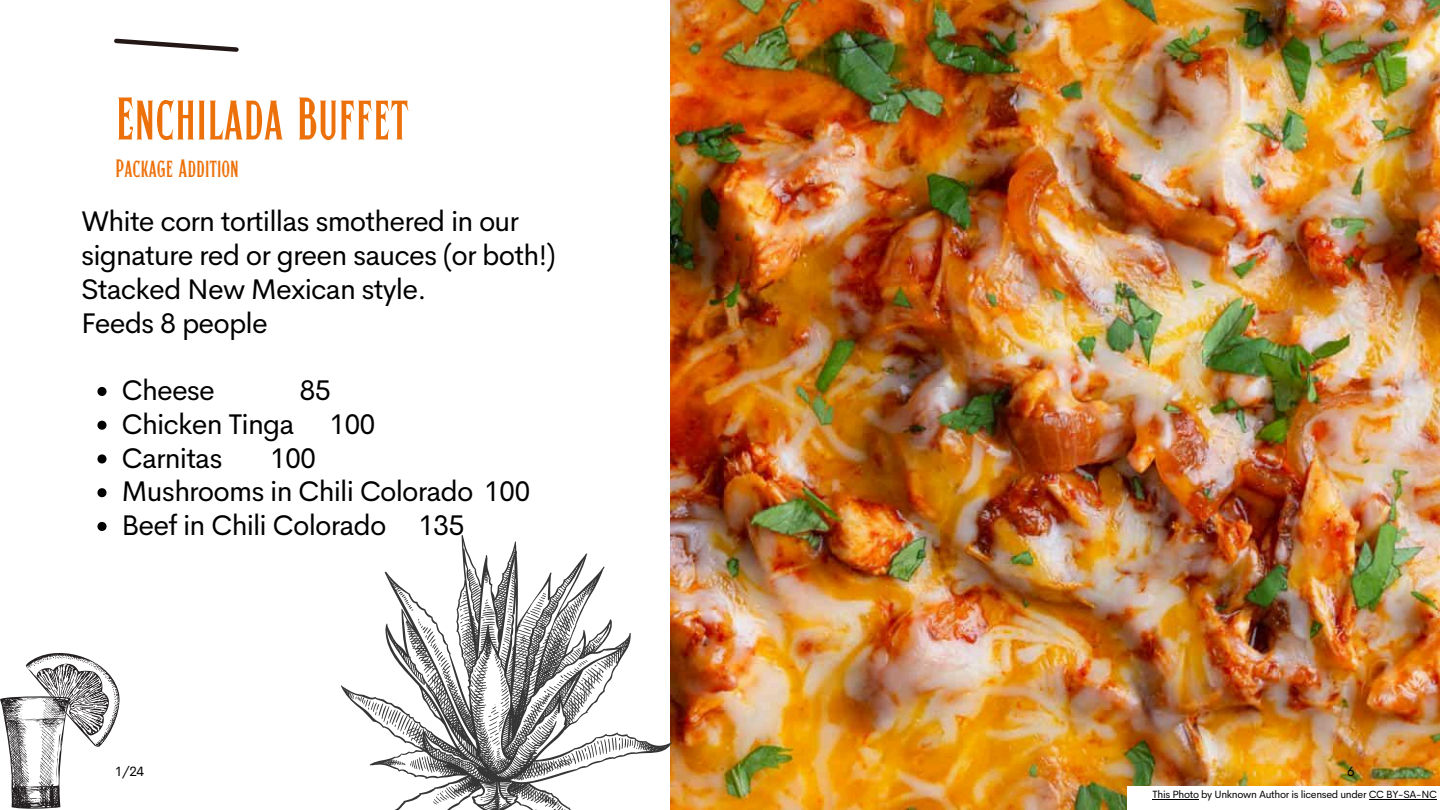
<style>
.page{position:relative;width:1440px;height:810px;background:#fff}
.page>*{position:absolute;margin:0;border:0;box-sizing:border-box;transform-origin:0 0}
.t1{font:60px "Hertical Serif";color:#ed710b}
.t2{font:28.5px/33.8px "Cerebri Sans";letter-spacing:-.03em;color:#000}
.t3{font:25.1px "Hertical Serif";color:#ed710b}
.t4{font:13.5px "Cerebri Sans";color:#000}
.t5{font:10.5px "Cerebri Sans";letter-spacing:-.03em;color:#000}
</style>
<div class="page">
<svg style="left:114px;top:38px;width:125px;height:14px"></svg>
<img style="left:671px;top:0;width:769px;height:810px">
<div style="left:1127px;top:786px;width:313px;height:24px;background:#fff"></div>
<hr style="left:1153px;top:799px;width:46px;height:1px;background:#000">
<hr style="left:1369px;top:799px;width:68px;height:1px;background:#000">
<svg style="left:341px;top:535px;width:331px;height:275px"></svg>
<svg style="left:0;top:653px;width:120px;height:156px"></svg>
<svg style="left:97px;top:387px;width:10px;height:9px"></svg>
<svg style="left:97px;top:421px;width:10px;height:9px"></svg>
<svg style="left:97px;top:454px;width:10px;height:9px"></svg>
<svg style="left:97px;top:488px;width:10px;height:9px"></svg>
<svg style="left:97px;top:522px;width:10px;height:9px"></svg>
<p class="t1" style="left:115px;top:80px;width:295px">Enchilada Buffet</p>
<p class="t3" style="left:115px;top:152px;width:125px">Package Addition</p>
<p class="t2" style="left:81px;top:204px;width:476px">White corn tortillas smothered in our signature red or green sauces (or both!)<br>Stacked New Mexican style.<br>Feeds 8 people</p>
<h1 class="t2" style="left:122px;top:373px;width:95px">Cheese</h1>
<h1 class="t2" style="left:300px;top:373px;width:33px">85</h1>
<h3 class="t2" style="left:122px;top:407px;width:255px">Chicken Tinga 100</h3>
<h2 class="t2" style="left:122px;top:441px;width:102px">Carnitas</h2>
<h2 class="t2" style="left:270px;top:441px;width:48px">100</h2>
<p class="t2" style="left:122px;top:474px;width:410px">Mushrooms in Chili Colorado 100</p>
<p class="t2" style="left:122px;top:508px;width:344px">Beef in Chili Colorado 135</p>
<p class="t4" style="left:115px;top:763px;width:31px">1/24</p>
<p class="t4" style="left:1347px;top:763px;width:9px">6</p>
<p class="t5" style="left:1153px;top:788px;width:286px">This Photo by Unknown Author is licensed under CC BY-SA-NC</p>
</div>
